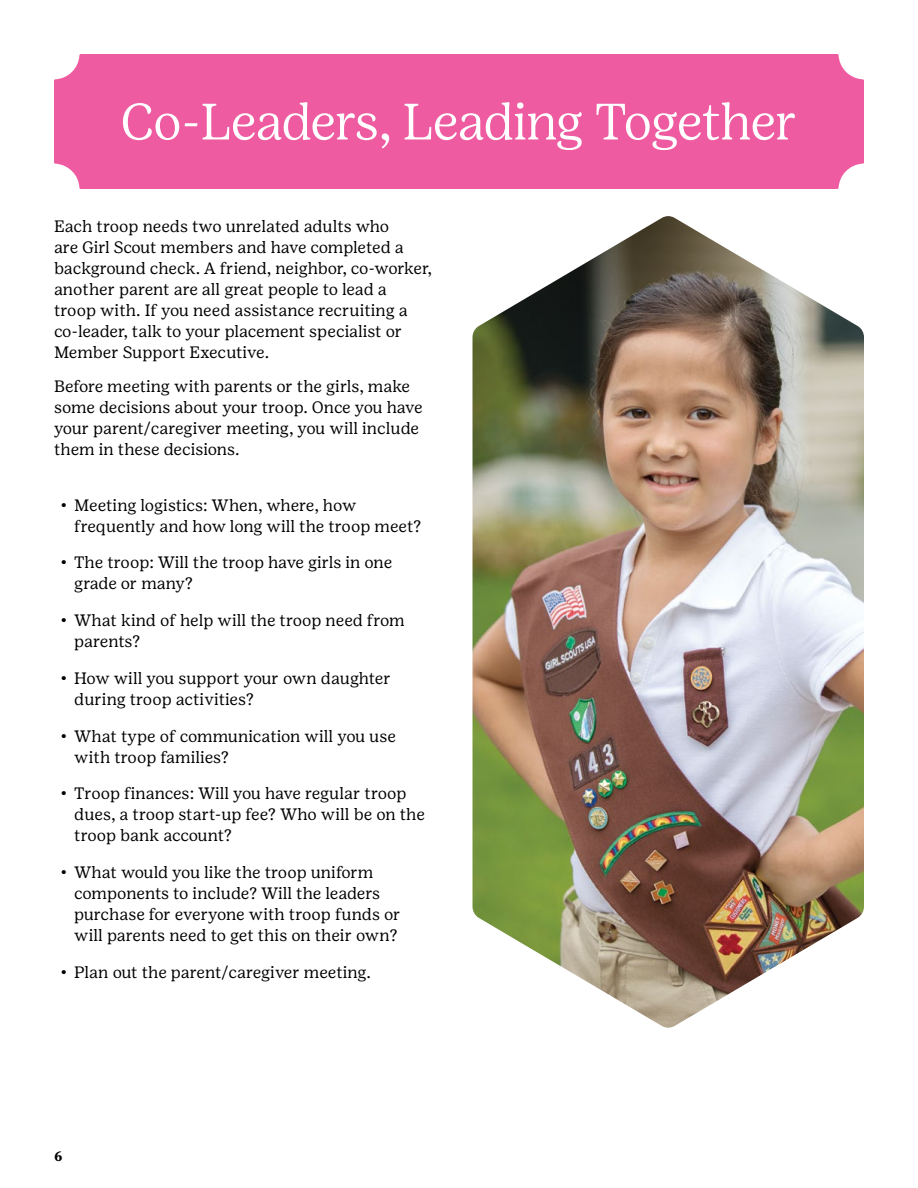
<style>
.page{position:relative;width:918px;height:1188px;background:#fff}
.page>*{position:absolute;margin:0;border:0;box-sizing:border-box;transform-origin:0 0}
.t1{font:300 51px "Girl Scout Display";color:#fff}
.t2{font:16.5px/21px "Girl Scout Text";color:#000}
.t3{font:700 13.5px "Girl Scout Text";color:#000}
.s1{font-weight:700;font-size:13.5px}
</style>
<div class="page">
<div style="left:54px;top:54px;width:810px;height:135px;background:#ef5ba1"></div>
<img style="left:472px;top:216px;width:392px;height:812px">
<h1 class="t1" style="left:121px;top:93px;width:678px">Co-Leaders, Leading Together</h1>
<p class="t2" style="left:54px;top:215px;width:380px">Each troop needs two unrelated adults who<br>are Girl Scout members and have completed a background check. A friend, neighbor, co-worker, another parent are all great people to lead a troop with. If you need assistance recruiting a co-leader, talk to your placement specialist or Member Support Executive.</p>
<p class="t2" style="left:54px;top:376px;width:370px">Before meeting with parents or the girls, make some decisions about your troop. Once you have your parent/caregiver meeting, you will include them in these decisions.</p>
<p class="t2" style="left:74px;top:494px;width:349px;text-indent:-14px"><span class="s1">•</span> Meeting logistics: When, where, how frequently and how long will the troop meet?</p>
<p class="t2" style="left:74px;top:552px;width:320px;text-indent:-14px"><span class="s1">•</span> The troop: Will the troop have girls in one grade or many?</p>
<p class="t2" style="left:74px;top:610px;width:332px;text-indent:-14px"><span class="s1">•</span> What kind of help will the troop need from parents?</p>
<p class="t2" style="left:74px;top:668px;width:318px;text-indent:-14px"><span class="s1">•</span> How will you support your own daughter during troop activities?</p>
<p class="t2" style="left:74px;top:725px;width:323px;text-indent:-14px"><span class="s1">•</span> What type of communication will you use with troop families?</p>
<p class="t2" style="left:74px;top:783px;width:352px;text-indent:-14px"><span class="s1">•</span> Troop finances: Will you have regular troop dues, a troop start-up fee? Who will be on the troop bank account?</p>
<p class="t2" style="left:74px;top:862px;width:328px;text-indent:-14px"><span class="s1">•</span> What would you like the troop uniform components to include? Will the leaders purchase for everyone with troop funds or will parents need to get this on their own?</p>
<p class="t2" style="left:61px;top:962px;width:312px"><span class="s1">•</span> Plan out the parent/caregiver meeting.</p>
<p class="t3" style="left:54px;top:1148px;width:10px">6</p>
</div>
